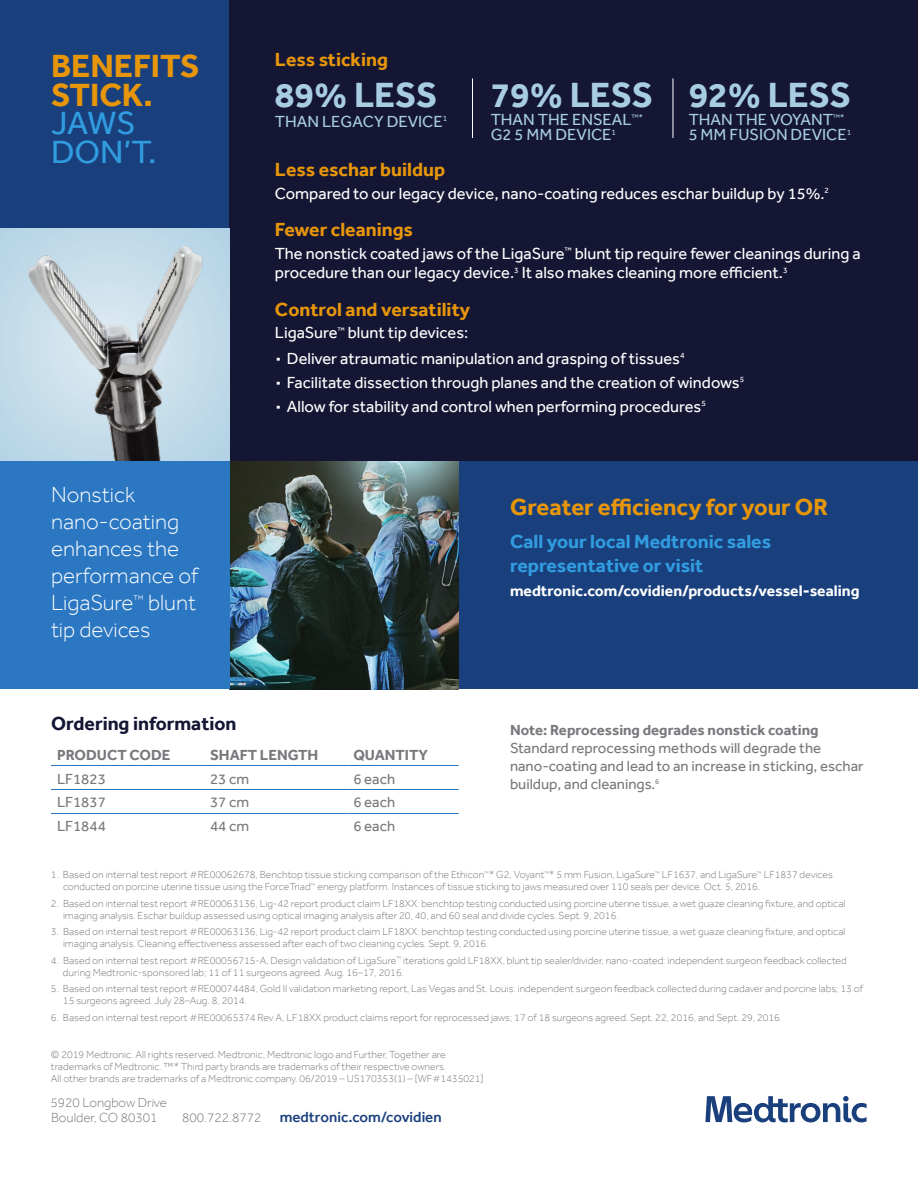
<style>
.page{position:relative;width:918px;height:1188px;background:#fff}
.page>*{position:absolute;margin:0;border:0;box-sizing:border-box;transform-origin:0 0}
.t1{font:700 36px "Effra";color:#a8cde2}
.t2{font:700 33px/28.5px "Effra";color:#e7960a}
.t3{font:33px/28.5px "Effra";color:#319de0}
.t4{font:700 24px "Effra";color:#e7960a}
.t5{font:300 22.5px/27px "Effra";color:#fff}
.t6{font:700 19.5px "Effra";color:#e7960a}
.t7{font:700 19.5px/24px "Effra";color:#319de0}
.t8{font:700 19.5px "Effra";color:#141634}
.t9{font:16.5px/19.5px "Effra";color:#fff}
.t10{font:16.5px/15px "Effra";color:#a8cde2}
.t11{font:700 15.75px "Effra";color:#fff}
.t12{font:15px/18px "Effra";color:#77797c}
.t13{font:700 15px "Effra";color:#77797c}
.t14{font:500 15px "Effra";color:#19407d}
.t15{font:300 13.5px/15px "Effra";color:#77797c}
.t16{font:300 10.5px/12px "Effra";color:#77797c}
.s1{font-size:30px}
.s2{font-weight:300;font-size:13.5px;color:#77797c}
</style>
<div class="page">
<img style="left:230px;top:461px;width:229px;height:228px">
<div style="left:0;top:0;width:230px;height:229px;background:#19407d"></div>
<div style="left:0;top:461px;width:230px;height:228px;background:#2b77c2"></div>
<div style="left:459px;top:461px;width:459px;height:228px;background:#19407d"></div>
<div style="left:230px;top:0;width:688px;height:461px;background:#141634"></div>
<img style="left:0;top:228px;width:230px;height:233px">
<svg style="left:705px;top:1096px;width:162px;height:26px"></svg>
<hr style="left:472px;top:78px;width:1px;height:60px;background:#fff">
<hr style="left:673px;top:78px;width:1px;height:60px;background:#fff">
<hr style="left:51px;top:765px;width:153px;height:1px;background:#2b77c2">
<hr style="left:204px;top:765px;width:143px;height:1px;background:#2b77c2">
<hr style="left:347px;top:765px;width:112px;height:1px;background:#2b77c2">
<hr style="left:51px;top:789px;width:153px;height:1px;background:#2b77c2">
<hr style="left:204px;top:789px;width:143px;height:1px;background:#2b77c2">
<hr style="left:347px;top:789px;width:112px;height:1px;background:#2b77c2">
<hr style="left:51px;top:813px;width:153px;height:1px;background:#2b77c2">
<hr style="left:204px;top:813px;width:143px;height:1px;background:#2b77c2">
<hr style="left:347px;top:813px;width:112px;height:1px;background:#2b77c2">
<h2 class="t2" style="left:51px;top:51px;width:150px">BENEFITS<br>STICK.</h2>
<h2 class="t3" style="left:51px;top:109px;width:107px">JAWS<br>DON’T.</h2>
<h3 class="t5" style="left:51px;top:481px;width:149px">Nonstick nano-coating enhances the performance of<br>LigaSure<sup>™</sup> blunt tip devices</h3>
<h3 class="t6" style="left:275px;top:47px;width:114px">Less sticking</h3>
<h1 class="t1" style="left:275px;top:73px;width:164px">89% LESS</h1>
<h3 class="t10" style="left:275px;top:113px;width:174px">THAN LEGACY DEVICE<sup>1</sup></h3>
<h1 class="t1" style="left:491px;top:73px;width:164px">79% LESS</h1>
<h3 class="t10" style="left:491px;top:112px;width:154px">THAN THE ENSEAL<sup>™*<br></sup>G2 5 MM DEVICE<sup>1</sup></h3>
<h1 class="t1" style="left:689px;top:73px;width:164px">92% LESS</h1>
<h3 class="t10" style="left:689px;top:112px;width:164px">THAN THE VOYANT<sup>™*<br></sup>5 MM FUSION DEVICE<sup>1</sup></h3>
<h3 class="t6" style="left:275px;top:158px;width:172px">Less eschar buildup</h3>
<h3 class="t9" style="left:275px;top:183px;width:556px">Compared to our legacy device, nano-coating reduces eschar buildup by 15%.<sup>2</sup></h3>
<h3 class="t6" style="left:275px;top:218px;width:140px">Fewer cleanings</h3>
<h3 class="t9" style="left:275px;top:243px;width:587px">The nonstick coated jaws of the LigaSure<sup>™</sup> blunt tip require fewer cleanings during a procedure than our legacy device.<sup>3</sup> It also makes cleaning more efficient.<sup>3</sup></h3>
<h3 class="t6" style="left:275px;top:297px;width:197px">Control and versatility</h3>
<h3 class="t9" style="left:275px;top:320px;width:411px;line-height:25.5px">LigaSure<sup>™</sup> blunt tip devices:<br><span class="s1">∙</span> Deliver atraumatic manipulation and grasping of tissues<sup>4</sup></h3>
<h3 class="t9" style="left:275px;top:370px;width:471px;line-height:24px"><span class="s1">∙</span> Facilitate dissection through planes and the creation of windows<sup>5 </sup><span class="s1">∙</span> Allow for stability and control when performing procedures<sup>5</sup></h3>
<h3 class="t4" style="left:510px;top:492px;width:320px">Greater efficiency for your OR</h3>
<h3 class="t7" style="left:510px;top:529px;width:263px">Call your local Medtronic sales representative or visit</h3>
<h3 class="t11" style="left:510px;top:581px;width:351px">medtronic.com/covidien/products/vessel-sealing</h3>
<h3 class="t8" style="left:51px;top:711px;width:187px">Ordering information</h3>
<h3 class="t13" style="left:57px;top:745px;width:115px">PRODUCT CODE</h3>
<h3 class="t13" style="left:210px;top:745px;width:110px">SHAFT LENGTH</h3>
<h3 class="t13" style="left:353px;top:745px;width:76px">QUANTITY</h3>
<h3 class="t12" style="left:57px;top:769px;width:50px">LF1823</h3>
<h3 class="t12" style="left:210px;top:769px;width:41px">23 cm</h3>
<h3 class="t12" style="left:353px;top:769px;width:43px">6 each</h3>
<h3 class="t12" style="left:57px;top:793px;width:50px">LF1837</h3>
<h3 class="t12" style="left:210px;top:793px;width:41px">37 cm</h3>
<h3 class="t12" style="left:353px;top:793px;width:43px">6 each</h3>
<h3 class="t12" style="left:57px;top:817px;width:50px">LF1844</h3>
<h3 class="t12" style="left:210px;top:817px;width:41px">44 cm</h3>
<h3 class="t12" style="left:353px;top:817px;width:43px">6 each</h3>
<h3 class="t13" style="left:510px;top:720px;width:310px">Note: Reprocessing degrades nonstick coating</h3>
<h3 class="t12" style="left:510px;top:738px;width:355px">Standard reprocessing methods will degrade the nano-coating and lead to an increase in sticking, eschar buildup, and cleanings.<sup>6</sup></h3>
<p class="t16" style="left:63px;top:869px;width:771px;text-indent:-12px">1. Based on internal test report #RE00062678, Benchtop tissue sticking comparison of the Ethicon<sup>™</sup>* G2, Voyant<sup>™</sup>* 5 mm Fusion, LigaSure<sup>™</sup> LF1637, and LigaSure<sup>™</sup> LF1837 devices conducted on porcine uterine tissue using the ForceTriad<sup>™</sup> energy platform. Instances of tissue sticking to jaws measured over 110 seals per device. Oct. 5, 2016.</p>
<p class="t16" style="left:63px;top:897px;width:784px;text-indent:-12px">2. Based on internal test report #RE00063136, Lig-42 report product claim LF18XX: benchtop testing conducted using porcine uterine tissue, a wet guaze cleaning fixture, and optical imaging analysis. Eschar buildup assessed using optical imaging analysis after 20, 40, and 60 seal and divide cycles. Sept. 9, 2016.</p>
<p class="t16" style="left:63px;top:926px;width:784px;text-indent:-12px">3. Based on internal test report #RE00063136, Lig-42 report product claim LF18XX: benchtop testing conducted using porcine uterine tissue, a wet guaze cleaning fixture, and optical imaging analysis. Cleaning effectiveness assessed after each of two cleaning cycles. Sept. 9, 2016.</p>
<p class="t16" style="left:63px;top:954px;width:785px;text-indent:-12px">4. Based on internal test report #RE00056715-A, Design validation of LigaSure<sup>™</sup> iterations gold LF18XX, blunt tip sealer/divider, nano-coated: independent surgeon feedback collected during Medtronic-sponsored lab; 11 of 11 surgeons agreed. Aug. 16–17, 2016.</p>
<p class="t16" style="left:63px;top:983px;width:802px;text-indent:-12px">5. Based on internal test report #RE00074484, Gold II validation marketing report, Las Vegas and St. Louis: independent surgeon feedback collected during cadaver and porcine labs; 13 of<br>15 surgeons agreed. July 28–Aug. 8, 2014.</p>
<p class="t16" style="left:51px;top:1011px;width:733px">6. Based on internal test report #RE00065374 Rev A, LF18XX product claims report for reprocessed jaws; 17 of 18 surgeons agreed. Sept. 22, 2016, and Sept. 29, 2016.</p>
<p class="t16" style="left:51px;top:1048px;width:434px">© 2019 Medtronic. All rights reserved. Medtronic, Medtronic logo and Further, Together are trademarks of Medtronic. ™* Third party brands are trademarks of their respective owners.<br>All other brands are trademarks of a Medtronic company. 06/2019 – US170353(1) – [WF#1435021]</p>
<p class="t15" style="left:50px;top:1095px;width:118px">5920 Longbow Drive<br>Boulder, CO 80301</p>
<h3 class="t14" style="left:182px;top:1108px;width:261px"><span class="s2">800.722.8772</span> medtronic.com/covidien</h3>
</div>
